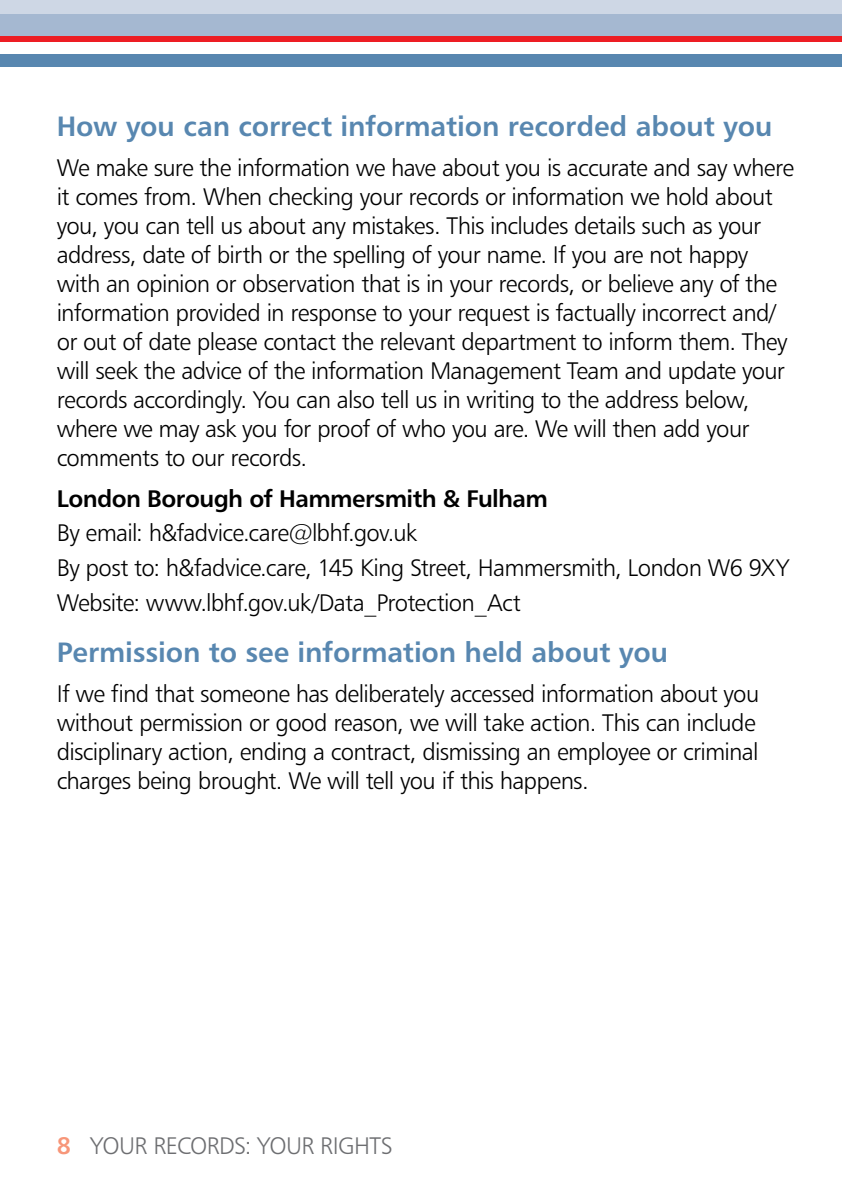
<style>
.page{position:relative;width:842px;height:1191px;background:#fff}
.page>*{position:absolute;margin:0;border:0;box-sizing:border-box;transform-origin:0 0}
.t1{font:28px "Humanist 777 BT Bold B";letter-spacing:-.005em;color:#5887b0}
.t2{font:24px/29px "Humanist 777 BT Light B";letter-spacing:-.03em;color:#000}
.t3{font:24px "Humanist 777 BT Bold B";letter-spacing:-.025em;color:#000}
.t4{font:24px "Humanist 777 BT Light B";letter-spacing:-.025em;color:#6d6e71}
.s1{font-family:"Humanist 777 BT Bold B";color:#f79679}
</style>
<div class="page">
<div style="left:0;top:14px;width:842px;height:22px;background:#a5b8d1"></div>
<div style="left:0;top:0;width:842px;height:14px;background:#ced7e5"></div>
<div style="left:0;top:36px;width:842px;height:5px;background:#ed1d24"></div>
<div style="left:0;top:54px;width:842px;height:13px;background:#5887b0"></div>
<p class="t1" style="left:57px;top:109px;width:717px">How you can correct information recorded about you</p>
<p class="t2" style="left:57px;top:153px;width:739px">We make sure the information we have about you is accurate and say where it comes from. When checking your records or information we hold about you, you can tell us about any mistakes. This includes details such as your address, date of birth or the spelling of your name. If you are not happy with an opinion or observation that is in your records, or believe any of the information provided in response to your request is factually incorrect and/ or out of date please contact the relevant department to inform them. They will seek the advice of the information Management Team and update your records accordingly. You can also tell us in writing to the address below, where we may ask you for proof of who you are. We will then add your comments to our records.</p>
<p class="t3" style="left:57px;top:483px;width:493px">London Borough of Hammersmith &amp; Fulham</p>
<p class="t2" style="left:57px;top:515px;width:734px;line-height:34.6px">By email: h&amp;fadvice.care@lbhf.gov.uk<br>By post to: h&amp;fadvice.care, 145 King Street, Hammersmith, London W6 9XY<br>Website: www.lbhf.gov.uk/Data_Protection_Act</p>
<p class="t1" style="left:57px;top:634px;width:613px">Permission to see information held about you</p>
<p class="t2" style="left:57px;top:679px;width:704px">If we find that someone has deliberately accessed information about you without permission or good reason, we will take action. This can include disciplinary action, ending a contract, dismissing an employee or criminal charges being brought. We will tell you if this happens.</p>
<p class="t4" style="left:57px;top:1130px;width:277px"><span class="s1">8</span> Your records: your rights</p>
</div>
